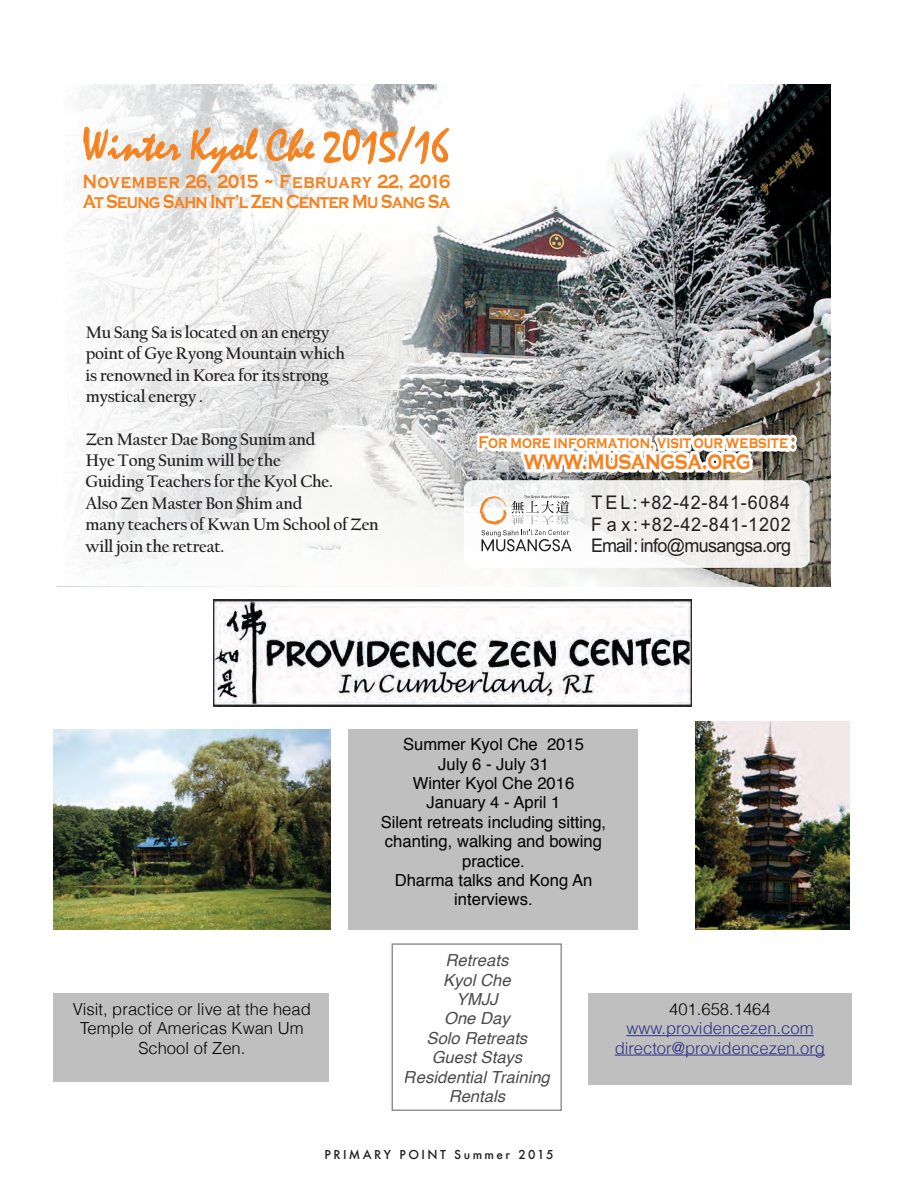
<style>
.page{position:relative;width:905px;height:1202px;background:#fff}
.page>*{position:absolute;margin:0;border:0;box-sizing:border-box;transform-origin:0 0}
.t1{font:45.3px "Mistral";letter-spacing:.025em;color:#f5821f;scale:.94 1}
.t2{font:700 26.4px "Copperplate Gothic";letter-spacing:-.025em;color:#f5821f;scale:.8 1}
.t3{font:700 19.8px/20.9px "Copperplate Gothic";letter-spacing:-.05em;color:#f5821f;scale:.83 1}
.t4{font:18.75px/21.5px "Arial";letter-spacing:-.035em;color:#231f20;text-align:justify;scale:.96 1}
.t5{font:700 17.55px "Copperplate Gothic";color:#f5821f;scale:.8 1}
.t6{font:700 17.4px/21.3px "Californian FB";letter-spacing:-.015em;color:#231f20}
.t7{font:16.65px/19.4px "Helvetica";color:#010203;text-align:center}
.t8{font:300 16.65px/19.4px "Helvetica";color:#010203;text-align:center}
.t9{font:italic 16.65px/19.4px "Helvetica";color:#010203;text-align:center}
.t10{font:300 16.65px/19.4px "Helvetica";color:#2b3087;text-align:center}
.t11{font:500 12px "Futura";letter-spacing:.2em;color:#231f20}
</style>
<div class="page">
<img style="left:89px;top:84px;width:741px;height:502px">
<svg style="left:80px;top:85px;width:383px;height:501px;fill:#f4f4f4"></svg>
<svg style="left:464px;top:415px;width:345px;height:153px"></svg>
<svg style="left:83px;top:127px;width:98px;height:34px"></svg>
<svg style="left:191px;top:127px;width:67px;height:46px"></svg>
<svg style="left:264px;top:128px;width:51px;height:33px"></svg>
<svg style="left:323px;top:126px;width:126px;height:38px"></svg>
<img style="left:213px;top:600px;width:478px;height:106px">
<img style="left:695px;top:722px;width:154px;height:207px">
<img style="left:54px;top:729px;width:276px;height:200px">
<div style="left:348px;top:728px;width:290px;height:201px;background:#c0bfbf"></div>
<div style="left:54px;top:993px;width:275px;height:88px;background:#c0bfbf"></div>
<div style="left:588px;top:993px;width:263px;height:91px;background:#c0bfbf"></div>
<hr style="left:626px;top:1035px;width:187px;height:1px;background:#2b3087">
<hr style="left:614px;top:1054px;width:211px;height:1px;background:#2b3087">
<h1 class="t1" style="left:82px;top:118px;width:391px">Winter Kyol Che 2015/16</h1>
<p class="t3" style="left:83px;top:171px;width:444px">November 26, 2015 ~ February 22, 2016<br>At Seung Sahn Int’l Zen Center Mu Sang Sa</p>
<p class="t6" style="left:86px;top:322px;width:261px">Mu Sang Sa is located on an energy point of Gye Ryong Mountain which is renowned in Korea for its strong mystical energy .</p>
<p class="t6" style="left:86px;top:428px;width:295px">Zen Master Dae Bong Sunim and<br>Hye Tong Sunim will be the<br>Guiding Teachers for the Kyol Che.<br>Also Zen Master Bon Shim and<br>many teachers of Kwan Um School of Zen will join the retreat.</p>
<p class="t5" style="left:478px;top:432px;width:397px">For more information, visit our website :</p>
<h2 class="t2" style="left:523px;top:446px;width:286px">www.musangsa.org</h2>
<p class="t4" style="left:591px;top:492px;width:210px">T E L : +82-42-841-6084<br>F a x : +82-42-841-1202<br>Email: info@musangsa.org</p>
<p class="t7" style="left:381px;top:735px;width:227px">Summer Kyol Che 2015<br>July 6 - July 31<br>Winter Kyol Che 2016<br>January 4 - April 1<br>Silent retreats including sitting, chanting, walking and bowing practice.<br>Dharma talks and Kong An interviews.</p>
<p class="t9" style="left:404px;top:951px;width:147px">Retreats<br>Kyol Che<br>YMJJ<br>One Day<br>Solo Retreats<br>Guest Stays<br>Residential Training<br>Rentals</p>
<p class="t8" style="left:73px;top:998px;width:239px">Visit, practice or live at the head<br>Temple of Americas Kwan Um<br>School of Zen.</p>
<p class="t8" style="left:669px;top:998px;width:103px">401.658.1464</p>
<p class="t10" style="left:614px;top:1017px;width:212px">www.providencezen.com director@providencezen.org</p>
<p class="t11" style="left:324px;top:1145px;width:230px">PRIMARY POINT Summer 2015</p>
</div>
